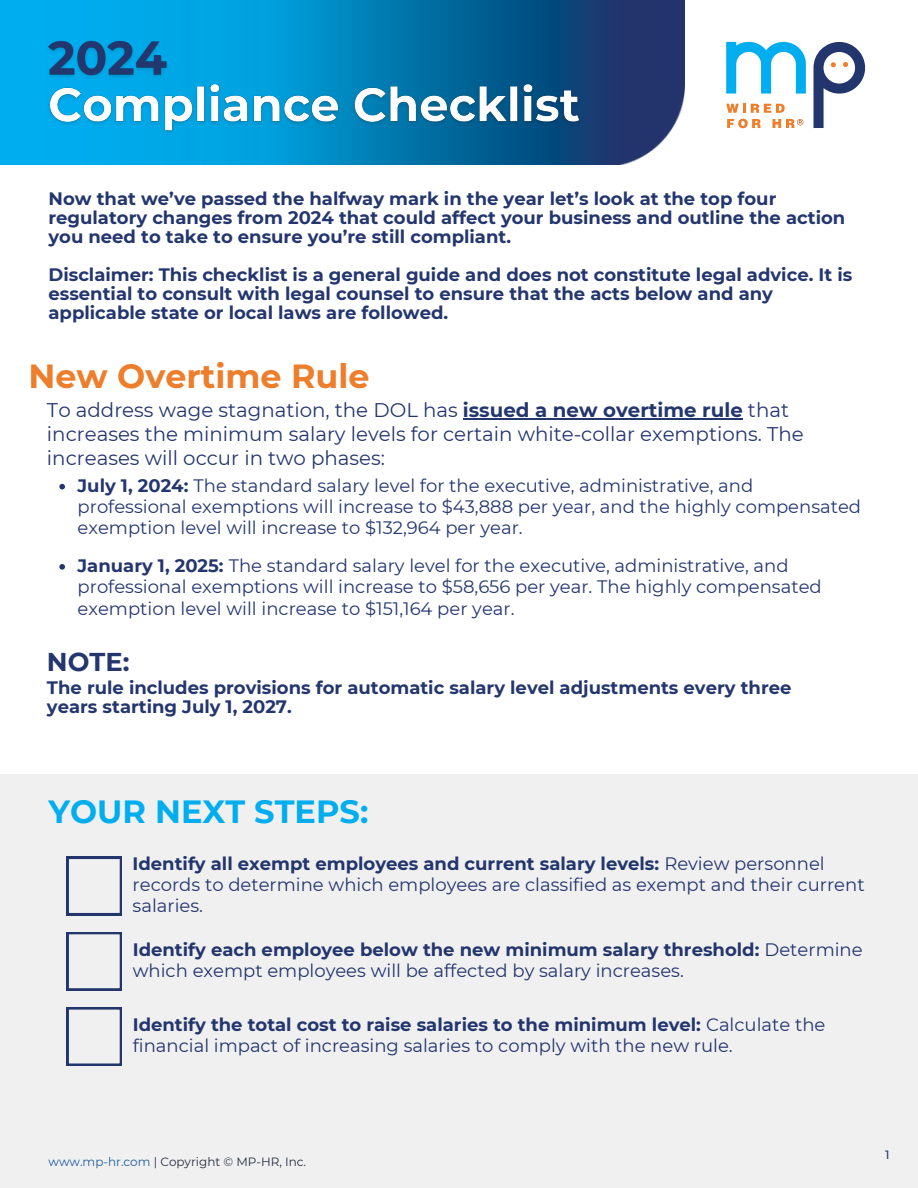
<style>
.page{position:relative;width:918px;height:1188px;background:#fff}
.page>*{position:absolute;margin:0;border:0;box-sizing:border-box;transform-origin:0 0}
.t1{font:700 33.45px "Montserrat";color:#ec7e2c}
.t2{font:700 32.1px "Montserrat";color:#00aeef}
.t3{font:700 25.8px "Montserrat";color:#24366e}
.t4{font:19.8px/23.7px "Montserrat";color:#24366e}
.t5{font:700 18px/19.2px "Montserrat";color:#24366e}
.t6{font:18px/21.3px "Montserrat";color:#23356d}
.t7{font:18px/21.3px "Montserrat";color:#24366e}
.t8{font:12px "Montserrat";color:#252e3e}
.t9{font:500 12px "Montserrat";color:#24366e}
.s1{font-weight:700}
.s2{color:#205d9e}
</style>
<div class="page">
<div style="left:0;top:775px;width:918px;height:413px;background:#f0f0f0"></div>
<hr style="left:463px;top:419px;width:280px;height:1px;background:#24366e">
<svg style="left:59px;top:484px;width:6px;height:5px"></svg>
<svg style="left:67px;top:857px;width:55px;height:58px"></svg>
<img style="left:0;top:0;width:685px;height:164px">
<svg style="left:726px;top:42px;width:80px;height:52px"></svg>
<svg style="left:726px;top:104px;width:59px;height:9px"></svg>
<svg style="left:727px;top:119px;width:34px;height:9px"></svg>
<svg style="left:813px;top:42px;width:52px;height:86px"></svg>
<svg style="left:772px;top:119px;width:31px;height:9px"></svg>
<img style="left:41px;top:31px;width:552px;height:109px">
<svg style="left:59px;top:564px;width:6px;height:6px"></svg>
<svg style="left:67px;top:932px;width:55px;height:58px"></svg>
<svg style="left:67px;top:1007px;width:55px;height:59px"></svg>
<p class="t5" style="left:48px;top:189px;width:798px">Now that we’ve passed the halfway mark in the year let’s look at the top four regulatory changes from 2024 that could affect your business and outline the action you need to take to ensure you’re still compliant.</p>
<p class="t5" style="left:48px;top:265px;width:805px">Disclaimer: This checklist is a general guide and does not constitute legal advice. It is essential to consult with legal counsel to ensure that the acts below and any applicable state or local laws are followed.</p>
<p class="t1" style="left:28px;top:356px;width:343px">New Overtime Rule</p>
<h5 class="t4" style="left:47px;top:399px;width:758px">To address wage stagnation, the DOL has <span class="s1">issued a new overtime rule</span> that increases the minimum salary levels for certain white-collar exemptions. The increases will occur in two phases:</h5>
<h6 class="t7" style="left:78px;top:475px;width:785px"><span class="s1">July 1, 2024:</span> The standard salary level for the executive, administrative, and professional exemptions will increase to $43,888 per year, and the highly compensated exemption level will increase to $132,964 per year.</h6>
<h4 class="t7" style="left:78px;top:555px;width:746px"><span class="s1">January 1, 2025:</span> The standard salary level for the executive, administrative, and professional exemptions will increase to $58,656 per year. The highly compensated exemption level will increase to $151,164 per year.</h4>
<h2 class="t3" style="left:47px;top:646px;width:84px">NOTE:</h2>
<h5 class="t5" style="left:47px;top:678px;width:746px">The rule includes provisions for automatic salary level adjustments every three years starting July 1, 2027.</h5>
<h6 class="t2" style="left:48px;top:792px;width:321px">YOUR NEXT STEPS:</h6>
<p class="t6" style="left:133px;top:853px;width:734px"><span class="s1">Identify all exempt employees and current salary levels:</span> Review personnel records to determine which employees are classified as exempt and their current salaries.</p>
<h6 class="t6" style="left:133px;top:939px;width:731px"><span class="s1">Identify each employee below the new minimum salary threshold:</span> Determine which exempt employees will be affected by salary increases.</h6>
<h6 class="t6" style="left:133px;top:1014px;width:694px"><span class="s1">Identify the total cost to raise salaries to the minimum level:</span> Calculate the financial impact of increasing salaries to comply with the new rule.</h6>
<h5 class="t8" style="left:48px;top:1154px;width:259px"><span class="s2">www.mp-hr.com</span> | Copyright © MP-HR, Inc.</h5>
<h3 class="t9" style="left:885px;top:1148px;width:6px">1</h3>
</div>
